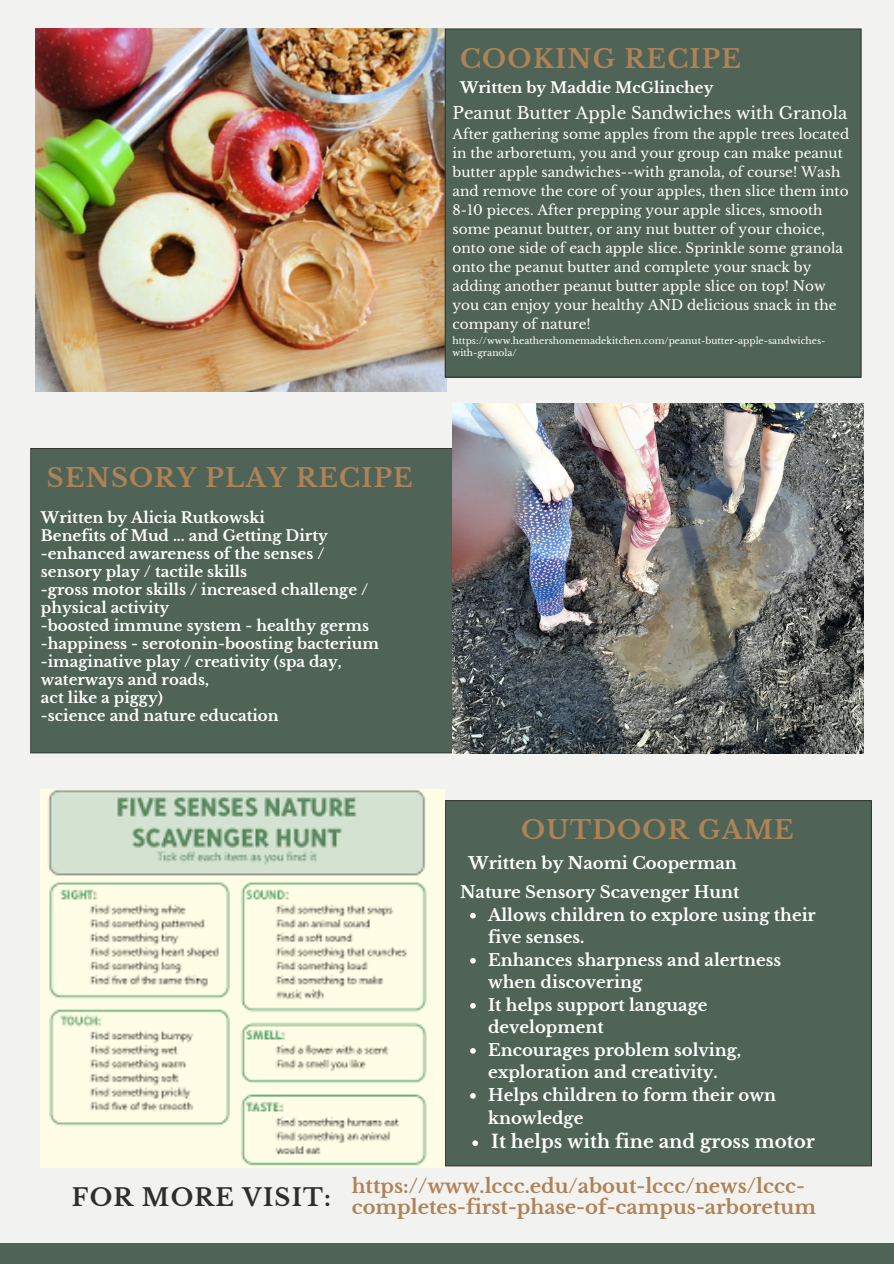
<style>
.page{position:relative;width:894px;height:1264px;background:#fff}
.page>*{position:absolute;margin:0;border:0;box-sizing:border-box;transform-origin:0 0}
.t1{font:700 25.5px "Libre Baskerville";letter-spacing:.05em;color:#af8257}
.t2{font:700 24px "Libre Baskerville";letter-spacing:.05em;color:#2e2e2a}
.t3{font:700 19.5px/21.5px "Libre Baskerville";color:#af8257}
.t4{font:700 18.3px "Libre Baskerville";color:#fff}
.t5{font:16.65px "Libre Baskerville";color:#fff}
.t6{font:700 16.5px/22.5px "Libre Baskerville";color:#fff}
.t7{font:700 15px/18px "Libre Baskerville";color:#fff}
.t8{font:13.65px/19px "Libre Baskerville";color:#fff}
.t9{font:9.15px/12.1px "Libre Baskerville";color:#fff}
</style>
<div class="page">
<div style="left:0;top:0;width:893px;height:1263px;background:#f2f3f0"></div>
<img style="left:36px;top:28px;width:411px;height:363px">
<div style="left:445px;top:29px;width:415px;height:348px;background:#4f6456"></div>
<hr style="left:444px;top:29px;width:1px;height:347px;background:#2e2e2a">
<hr style="left:860px;top:29px;width:1px;height:347px;background:#2e2e2a">
<hr style="left:445px;top:376px;width:415px;height:1px;background:#2e2e2a">
<hr style="left:445px;top:28px;width:415px;height:1px;background:#2e2e2a">
<div style="left:0;top:1242px;width:893px;height:21px;background:#4f6456"></div>
<div style="left:31px;top:448px;width:421px;height:305px;background:#4f6456"></div>
<hr style="left:30px;top:449px;width:1px;height:303px;background:#2e2e2a">
<hr style="left:31px;top:752px;width:421px;height:1px;background:#2e2e2a">
<hr style="left:31px;top:448px;width:421px;height:1px;background:#2e2e2a">
<img style="left:452px;top:403px;width:411px;height:350px">
<div style="left:445px;top:800px;width:426px;height:365px;background:#4f6456"></div>
<hr style="left:444px;top:801px;width:1px;height:364px;background:#2e2e2a">
<hr style="left:870px;top:801px;width:1px;height:364px;background:#2e2e2a">
<hr style="left:445px;top:1165px;width:425px;height:1px;background:#2e2e2a">
<hr style="left:445px;top:800px;width:425px;height:1px;background:#2e2e2a">
<img style="left:41px;top:789px;width:403px;height:378px">
<svg style="left:470px;top:912px;width:5px;height:6px"></svg>
<svg style="left:470px;top:958px;width:5px;height:5px"></svg>
<svg style="left:470px;top:1003px;width:5px;height:5px"></svg>
<svg style="left:470px;top:1048px;width:5px;height:5px"></svg>
<svg style="left:470px;top:1093px;width:5px;height:5px"></svg>
<svg style="left:472px;top:1140px;width:6px;height:5px"></svg>
<p class="t1" style="left:460px;top:43px;width:282px">COOKING RECIPE</p>
<p class="t7" style="left:460px;top:79px;width:255px">Written by Maddie McGlinchey</p>
<p class="t5" style="left:452px;top:103px;width:396px">Peanut Butter Apple Sandwiches with Granola</p>
<p class="t8" style="left:452px;top:125px;width:398px">After gathering some apples from the apple trees located in the arboretum, you and your group can make peanut butter apple sandwiches--with granola, of course! Wash and remove the core of your apples, then slice them into 8-10 pieces. After prepping your apple slices, smooth some peanut butter, or any nut butter of your choice, onto one side of each apple slice. Sprinkle some granola onto the peanut butter and complete your snack by adding another peanut butter apple slice on top! Now you can enjoy your healthy AND delicious snack in the company of nature!</p>
<p class="t9" style="left:452px;top:334px;width:374px">https://www.heathershomemadekitchen.com/peanut-butter-apple-sandwiches&shy;with-granola/</p>
<p class="t1" style="left:47px;top:462px;width:367px">SENSORY PLAY RECIPE</p>
<p class="t7" style="left:41px;top:509px;width:225px">Written by Alicia Rutkowski</p>
<p class="t7" style="left:41px;top:527px;width:288px">Benefits of Mud ... and Getting Dirty</p>
<p class="t7" style="left:41px;top:545px;width:285px">-enhanced awareness of the senses / sensory play / tactile skills</p>
<p class="t7" style="left:41px;top:581px;width:329px">-gross motor skills / increased challenge / physical activity</p>
<p class="t7" style="left:41px;top:617px;width:329px">-boosted immune system - healthy germs</p>
<p class="t7" style="left:41px;top:635px;width:339px">-happiness - serotonin-boosting bacterium</p>
<p class="t7" style="left:41px;top:653px;width:302px">-imaginative play / creativity (spa day, waterways and roads,</p>
<p class="t7" style="left:41px;top:689px;width:123px">act like a piggy)</p>
<p class="t7" style="left:41px;top:707px;width:239px">-science and nature education</p>
<p class="t1" style="left:521px;top:814px;width:274px">OUTDOOR GAME</p>
<p class="t6" style="left:468px;top:851px;width:270px">Written by Naomi Cooperman</p>
<p class="t6" style="left:488px;top:903px;width:329px">Allows children to explore using their five senses.</p>
<p class="t6" style="left:488px;top:948px;width:294px">Enhances sharpness and alertness when discovering</p>
<p class="t6" style="left:488px;top:993px;width:221px">It helps support language development</p>
<p class="t6" style="left:488px;top:1038px;width:254px">Encourages problem solving, exploration and creativity.</p>
<p class="t6" style="left:488px;top:1083px;width:289px">Helps children to form their own knowledge</p>
<p class="t4" style="left:491px;top:1130px;width:325px">It helps with fine and gross motor</p>
<p class="t6" style="left:460px;top:881px;width:281px">Nature Sensory Scavenger Hunt</p>
<p class="t2" style="left:72px;top:1182px;width:260px">FOR MORE VISIT:</p>
<p class="t3" style="left:351px;top:1175px;width:465px">https://www.lccc.edu/about-lccc/news/lccc&shy;completes-first-phase-of-campus-arboretum</p>
</div>
